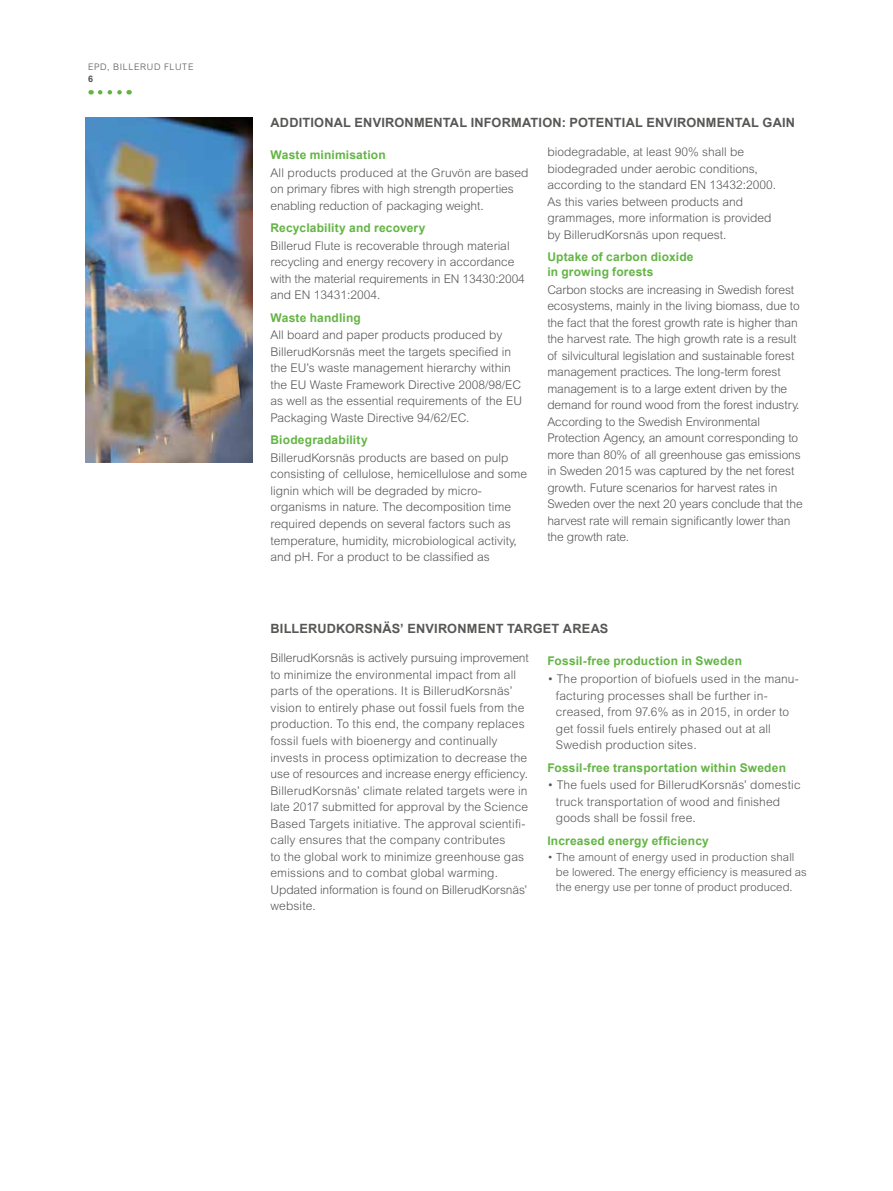
<style>
.page{position:relative;width:893px;height:1191px;background:#fff}
.page>*{position:absolute;margin:0;border:0;box-sizing:border-box;transform-origin:0 0}
.t1{font:700 12.75px "Arial";letter-spacing:.015em;color:#575756}
.t2{font:300 12px/16.5px "Arial MT Std";color:#575756}
.t3{font:700 12px/15px "Arial";letter-spacing:.015em;color:#64b445}
.t4{font:300 11.25px/15px "Arial MT Std";letter-spacing:.005em;color:#575756}
.t5{font:300 9px "Arial MT Std";letter-spacing:.07em;color:#575756}
.t6{font:700 9px "Arial";color:#575756}
</style>
<div class="page">
<img style="left:86px;top:118px;width:166px;height:344px">
<svg style="left:100px;top:90px;width:30px;height:5px"></svg>
<p class="t5" style="left:88px;top:62px;width:107px">EPD, BILLERUD FLUTE</p>
<p class="t6" style="left:88px;top:73px;width:7px">6</p>
<p class="t1" style="left:270px;top:114px;width:526px">ADDITIONAL ENVIRONMENTAL INFORMATION: POTENTIAL ENVIRONMENTAL GAIN</p>
<p class="t3" style="left:270px;top:148px;width:117px">Waste minimisation</p>
<p class="t2" style="left:270px;top:164px;width:259px">All products produced at the Gruvön are based on primary fibres with high strength properties enabling reduction of packaging weight.</p>
<p class="t3" style="left:270px;top:221px;width:157px">Recyclability and recovery</p>
<p class="t2" style="left:270px;top:237px;width:256px">Billerud Flute is recoverable through material recycling and energy recovery in accordance with the material requirements in EN 13430:2004 and EN 13431:2004.</p>
<p class="t3" style="left:270px;top:310px;width:92px">Waste handling</p>
<p class="t2" style="left:270px;top:327px;width:253px">All board and paper products produced by BillerudKorsnäs meet the targets specified in the EU’s waste management hierarchy within the EU Waste Framework Directive 2008/98/EC as well as the essential requirements of the EU Packaging Waste Directive 94/62/EC.</p>
<p class="t3" style="left:270px;top:433px;width:99px">Biodegradability</p>
<p class="t2" style="left:270px;top:449px;width:258px">BillerudKorsnäs products are based on pulp consisting of cellulose, hemicellulose and some lignin which will be degraded by micro&shy;organisms in nature. The decomposition time required depends on several factors such as temperature, humidity, microbiological activity, and pH. For a product to be classified as</p>
<p class="t2" style="left:547px;top:144px;width:230px">biodegradable, at least 90% shall be biodegraded under aerobic conditions, according to the standard EN 13432:2000.<br>As this varies between products and grammages, more information is provided by BillerudKorsnäs upon request.</p>
<p class="t3" style="left:547px;top:249px;width:148px">Uptake of carbon dioxide in growing forests</p>
<p class="t2" style="left:547px;top:281px;width:257px">Carbon stocks are increasing in Swedish forest ecosystems, mainly in the living biomass, due to the fact that the forest growth rate is higher than the harvest rate. The high growth rate is a result of silvicultural legislation and sustainable forest management practices. The long-term forest management is to a large extent driven by the demand for round wood from the forest industry.<br>According to the Swedish Environmental Protection Agency, an amount corresponding to more than 80% of all greenhouse gas emissions in Sweden 2015 was captured by the net forest growth. Future scenarios for harvest rates in Sweden over the next 20 years conclude that the harvest rate will remain significantly lower than the growth rate.</p>
<p class="t1" style="left:270px;top:620px;width:339px">BILLERUDKORSNÄS’ ENVIRONMENT TARGET AREAS</p>
<p class="t2" style="left:270px;top:650px;width:260px">BillerudKorsnäs is actively pursuing improvement to minimize the environmental impact from all parts of the operations. It is BillerudKorsnäs’ vision to entirely phase out fossil fuels from the production. To this end, the company replaces fossil fuels with bioenergy and continually invests in process optimization to decrease the use of resources and increase energy efficiency.<br>BillerudKorsnäs’ climate related targets were in late 2017 submitted for approval by the Science Based Targets initiative. The approval scientifi&shy;cally ensures that the company contributes<br>to the global work to minimize greenhouse gas emissions and to combat global warming.<br>Updated information is found on BillerudKorsnäs’ website.</p>
<p class="t3" style="left:547px;top:654px;width:196px">Fossil-free production in Sweden</p>
<p class="t2" style="left:556px;top:671px;width:244px;text-indent:-9px">• The proportion of biofuels used in the manu&shy;facturing processes shall be further in&shy;creased, from 97.6% as in 2015, in order to get fossil fuels entirely phased out at all Swedish production sites.</p>
<p class="t3" style="left:547px;top:760px;width:240px">Fossil-free transportation within Sweden</p>
<p class="t2" style="left:556px;top:777px;width:246px;text-indent:-9px">• The fuels used for BillerudKorsnäs’ domestic truck transportation of wood and finished goods shall be fossil free.</p>
<p class="t3" style="left:547px;top:833px;width:163px">Increased energy efficiency</p>
<p class="t4" style="left:556px;top:849px;width:252px;text-indent:-9px">• The amount of energy used in production shall be lowered. The energy efficiency is measured as the energy use per tonne of product produced.</p>
</div>
